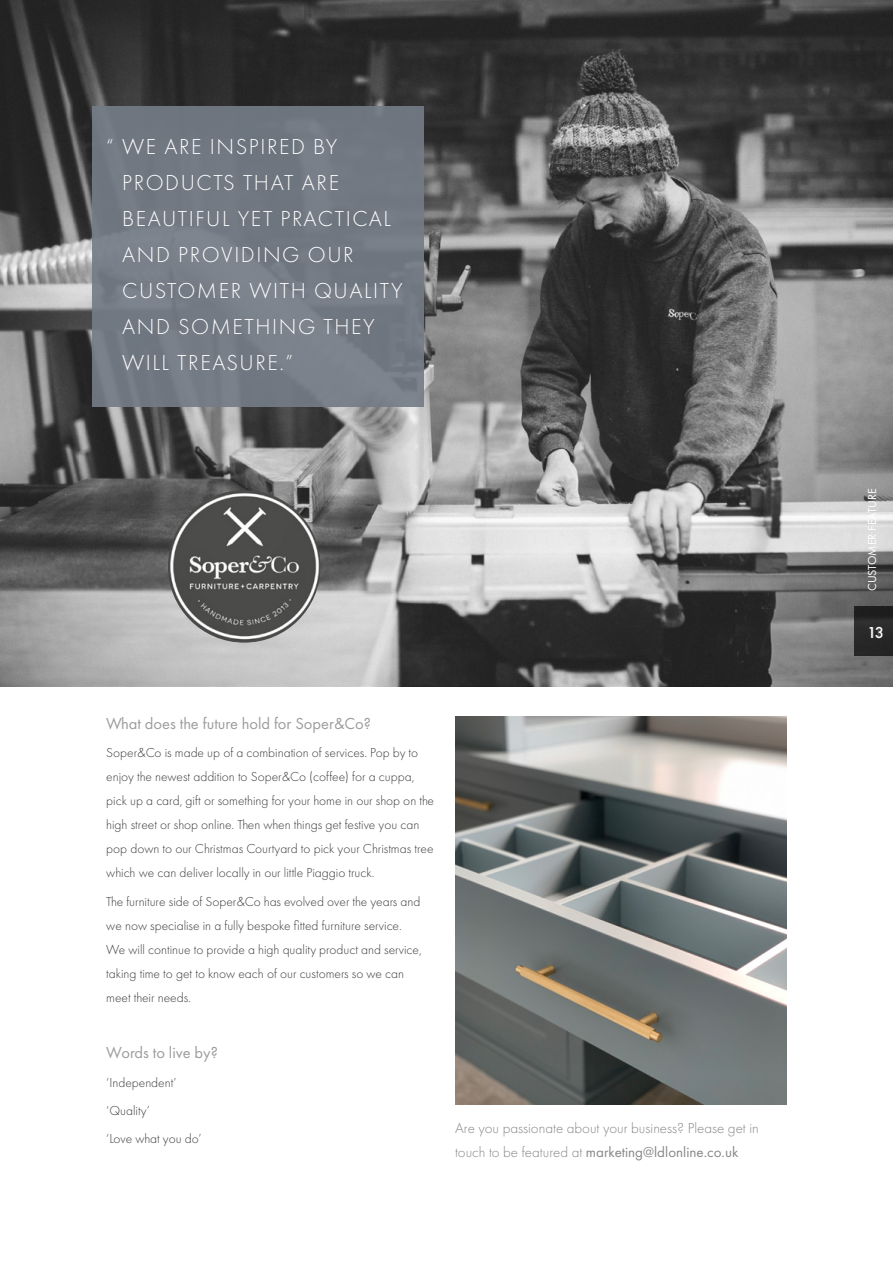
<style>
.page{position:relative;width:893px;height:1263px;background:#fff}
.page>*{position:absolute;margin:0;border:0;box-sizing:border-box;transform-origin:0 0}
.t1{font:300 22.5px/36px "Futura PT";letter-spacing:.07em;color:#fff}
.t2{font:16.5px "Futura PT";color:#9d9d9c}
.t3{font:500 16.5px "Futura PT";color:#fff}
.t4{font:300 15px/24px "Futura PT";color:#878787}
.t5{font:300 13.5px/24px "Futura PT";color:#3c3c3b}
.t6{font:12px "Futura PT";color:#fff}
.s1{font-weight:400}
</style>
<div class="page">
<img style="left:0;top:0;width:893px;height:687px">
<img style="left:168px;top:490px;width:152px;height:153px;border-radius:76px">
<img style="left:455px;top:716px;width:332px;height:388px">
<img style="left:0;top:407px;width:1px;height:446px">
<div style="left:92px;top:106px;width:332px;height:301px;background:#747c87"></div>
<div style="left:855px;top:607px;width:38px;height:49px;background:#262626"></div>
<h1 class="t1" style="left:122px;top:129px;width:282px;text-indent:-16px">“ WE ARE INSPIRED BY<br>PRODUCTS THAT ARE<br>BEAUTIFUL YET PRACTICAL<br>AND PROVIDING OUR<br>CUSTOMER WITH QUALITY<br>AND SOMETHING THEY<br>WILL TREASURE.”</h1>
<p class="t2" style="left:106px;top:714px;width:266px">What does the future hold for Soper&amp;Co?</p>
<p class="t5" style="left:106px;top:741px;width:329px">Soper&amp;Co is made up of a combination of services. Pop by to enjoy the newest addition to Soper&amp;Co (coffee) for a cuppa, pick up a card, gift or something for your home in our shop on the high street or shop online. Then when things get festive you can pop down to our Christmas Courtyard to pick your Christmas tree which we can deliver locally in our little Piaggio truck.</p>
<p class="t5" style="left:106px;top:889px;width:317px">The furniture side of Soper&amp;Co has evolved over the years and we now specialise in a fully bespoke fitted furniture service.<br>We will continue to provide a high quality product and service, taking time to get to know each of our customers so we can meet their needs.</p>
<p class="t2" style="left:106px;top:1043px;width:113px">Words to live by?</p>
<p class="t5" style="left:106px;top:1068px;width:97px;line-height:28.2px">‘Independent’ ‘Quality’<br>‘Love what you do’</p>
<p class="t4" style="left:455px;top:1116px;width:305px">Are you passionate about your business? Please get in touch to be featured at <span class="s1">marketing@ldlonline.co.uk</span></p>
<p class="t6" style="left:865px;top:591px;width:104px;rotate:-90deg">CUSTOMER FEATURE</p>
<p class="t3" style="left:867px;top:622px;width:19px">1 31</p>
</div>
